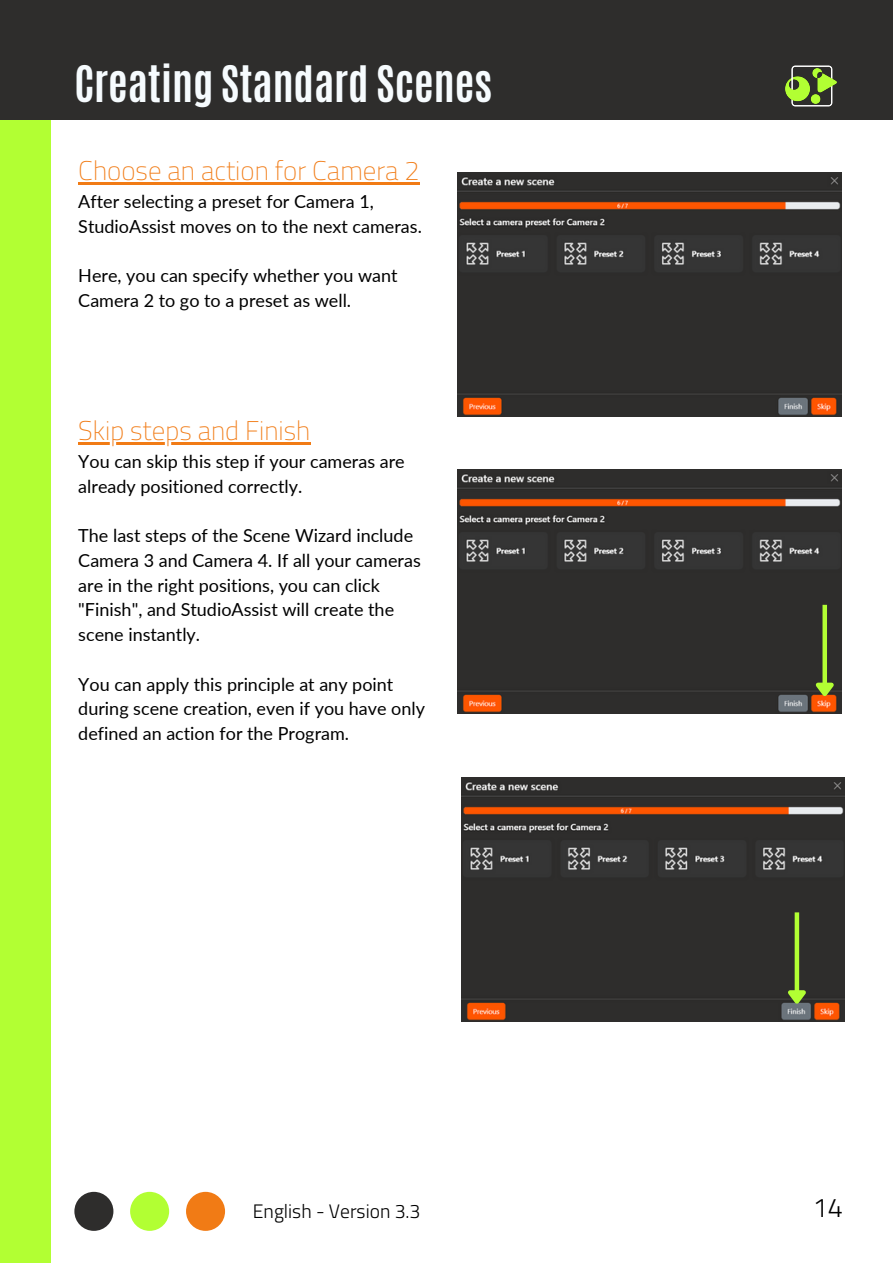
<style>
.page{position:relative;width:893px;height:1264px;background:#fff}
.page>*{position:absolute;margin:0;border:0;box-sizing:border-box;transform-origin:0 0}
.t1{font:700 42px "Antonio";color:#f6fbfe}
.t2{font:100 27px "Titillium Web";color:#f17b15}
.t3{font:300 27px "Titillium Web";color:#000}
.t4{font:300 19.5px "Titillium Web";color:#000}
.t5{font:18px/24.8px "Lato";color:#000}
</style>
<div class="page">
<hr style="left:78px;top:182px;width:341px;height:2px;background:#f17b15">
<hr style="left:78px;top:442px;width:232px;height:2px;background:#f17b15">
<div style="left:0;top:0;width:51px;height:1262px;background:#b2ff33"></div>
<div style="left:0;top:0;width:892px;height:120px;background:#2e2d2c"></div>
<div style="left:130px;top:1191px;width:39px;height:39px;background:#b2ff33;border-radius:50%"></div>
<div style="left:186px;top:1191px;width:39px;height:39px;background:#f17b15;border-radius:50%"></div>
<div style="left:74px;top:1191px;width:39px;height:39px;background:#2e2d2c;border-radius:50%"></div>
<img style="left:785px;top:65px;width:52px;height:42px">
<img style="left:458px;top:470px;width:383px;height:244px">
<div style="left:822px;top:605px;width:5px;height:78px;background:#b2ff33"></div>
<svg style="left:809px;top:678px;width:28px;height:23px"></svg>
<img style="left:461px;top:777px;width:383px;height:244px">
<div style="left:794px;top:912px;width:5px;height:79px;background:#b2ff33"></div>
<svg style="left:781px;top:986px;width:28px;height:22px"></svg>
<img style="left:458px;top:173px;width:383px;height:244px">
<p class="t1" style="left:74px;top:54px;width:419px">Creating pandard Scenes</p>
<p class="t1" style="left:74px;top:54px;width:251px">InhoudsoStgave</p>
<p class="t2" style="left:78px;top:149px;width:343px">Choose an action for Camera 2</p>
<p class="t5" style="left:78px;top:189px;width:345px">After selecting a preset for Camera 1,<br>StudioAssist moves on to the next cameras.</p>
<p class="t5" style="left:78px;top:263px;width:321px">Here, you can specify whether you want<br>Camera 2 to go to a preset as well.</p>
<p class="t2" style="left:78px;top:409px;width:234px">Skip steps and Finish</p>
<p class="t5" style="left:78px;top:448px;width:328px">You can skip this step if your cameras are already positioned correctly.</p>
<p class="t5" style="left:78px;top:523px;width:344px">The last steps of the Scene Wizard include Camera 3 and Camera 4. If all your cameras are in the right positions, you can click "Finish", and StudioAssist will create the scene instantly.</p>
<p class="t5" style="left:78px;top:671px;width:348px">You can apply this principle at any point during scene creation, even if you have only defined an action for the Program.</p>
<p class="t4" style="left:253px;top:1195px;width:169px">English - Version 3.3</p>
<p class="t3" style="left:812px;top:1186px;width:32px">14</p>
</div>
